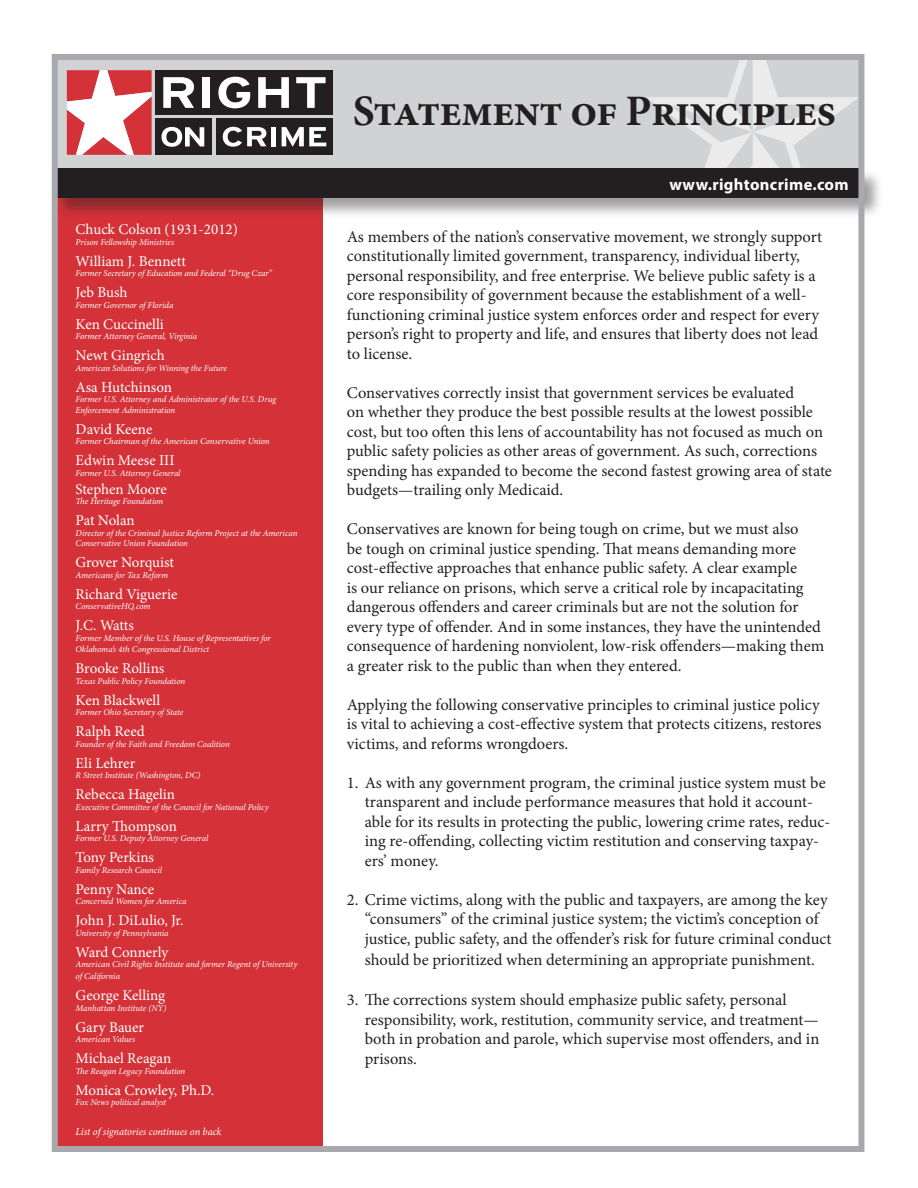
<style>
.page{position:relative;width:918px;height:1188px;background:#fff}
.page>*{position:absolute;margin:0;border:0;box-sizing:border-box;transform-origin:0 0}
.t1{font:700 43.5px "Minion Pro";letter-spacing:-.02em;color:#231f20}
.t2{font:16.5px/19.5px "Minion Pro";color:#231f20}
.t3{font:700 16.5px "Myriad Pro";letter-spacing:.02em;color:#fff}
.t4{font:15px "Minion Pro";color:#fff}
.t5{font:italic 10.5px "Minion Pro";letter-spacing:-.01em;color:#fff}
.t6{font:italic 9px/10.5px "Minion Pro";letter-spacing:-.01em;color:#fff}
</style>
<div class="page">
<div style="left:58px;top:58px;width:801px;height:111px;background:#d1d2d4"></div>
<div style="left:54px;top:198px;width:268px;height:949px;background:#d43238"></div>
<div style="left:156px;top:70px;width:177px;height:44px;background:#231f20"></div>
<div style="left:156px;top:118px;width:56px;height:37px;background:#231f20"></div>
<div style="left:216px;top:118px;width:117px;height:37px;background:#231f20"></div>
<svg style="left:67px;top:70px;width:85px;height:85px;background:#e79093"></svg>
<svg style="left:163px;top:77px;width:31px;height:31px"></svg>
<div style="left:203px;top:77px;width:7px;height:31px;background:#fff"></div>
<svg style="left:218px;top:77px;width:32px;height:31px"></svg>
<svg style="left:258px;top:77px;width:31px;height:31px"></svg>
<svg style="left:296px;top:77px;width:30px;height:31px"></svg>
<svg style="left:223px;top:127px;width:43px;height:20px"></svg>
<div style="left:271px;top:127px;width:5px;height:19px;background:#fff"></div>
<svg style="left:282px;top:127px;width:44px;height:20px"></svg>
<svg style="left:162px;top:127px;width:42px;height:20px"></svg>
<svg style="left:646px;top:61px;width:211px;height:108px"></svg>
<div style="left:54px;top:169px;width:829px;height:50px;background:#231f20;opacity:.43"></div>
<div style="left:54px;top:169px;width:808px;height:29px;background:#231f20"></div>
<div style="left:52px;top:54px;width:812px;height:1098px;border:6px solid #a8a9ad"></div>
<p class="t4" style="left:76px;top:219px;width:164px">Chuck Colson (1931-2012)</p>
<p class="t6" style="left:76px;top:236px;width:100px">Prison Fellowship Ministries</p>
<p class="t4" style="left:76px;top:251px;width:112px">William J. Bennett</p>
<p class="t6" style="left:76px;top:268px;width:198px">Former Secretary of Education and Federal “Drug Czar”</p>
<p class="t4" style="left:76px;top:282px;width:54px">Jeb Bush</p>
<p class="t6" style="left:76px;top:299px;width:99px">Former Governor of Florida</p>
<p class="t4" style="left:76px;top:314px;width:90px">Ken Cuccinelli</p>
<p class="t6" style="left:76px;top:331px;width:123px">Former Attorney General, Virginia</p>
<p class="t4" style="left:76px;top:345px;width:91px">Newt Gingrich</p>
<p class="t6" style="left:76px;top:362px;width:153px">American Solutions for Winning the Future</p>
<p class="t4" style="left:76px;top:377px;width:98px">Asa Hutchinson</p>
<p class="t6" style="left:76px;top:394px;width:202px">Former U.S. Attorney and Administrator of the U.S. Drug<br>Enforcement Administration</p>
<p class="t4" style="left:76px;top:419px;width:78px">David Keene</p>
<p class="t6" style="left:76px;top:436px;width:196px">Former Chairman of the American Conservative Union</p>
<p class="t4" style="left:76px;top:450px;width:100px">Edwin Meese III</p>
<p class="t6" style="left:76px;top:467px;width:106px">Former U.S. Attorney General</p>
<p class="t4" style="left:76px;top:479px;width:93px">Stephen Moore</p>
<p class="t6" style="left:76px;top:496px;width:89px">The Heritage Foundation</p>
<p class="t4" style="left:76px;top:510px;width:61px">Pat Nolan</p>
<p class="t6" style="left:76px;top:527px;width:223px">Director of the Criminal Justice Reform Project at the American<br>Conservative Union Foundation</p>
<p class="t4" style="left:76px;top:552px;width:100px">Grover Norquist</p>
<p class="t6" style="left:76px;top:569px;width:94px">Americans for Tax Reform</p>
<p class="t4" style="left:76px;top:584px;width:104px">Richard Viguerie</p>
<p class="t6" style="left:76px;top:601px;width:77px">ConservativeHQ.com</p>
<p class="t4" style="left:76px;top:615px;width:60px">J.C. Watts</p>
<p class="t6" style="left:76px;top:632px;width:197px;line-height:11.7px">Former Member of the U.S. House of Representatives for<br>Oklahoma’s 4th Congressional District</p>
<p class="t4" style="left:76px;top:658px;width:90px">Brooke Rollins</p>
<p class="t6" style="left:76px;top:676px;width:111px">Texas Public Policy Foundation</p>
<p class="t4" style="left:76px;top:690px;width:86px">Ken Blackwell</p>
<p class="t6" style="left:76px;top:707px;width:109px">Former Ohio Secretary of State</p>
<p class="t4" style="left:76px;top:721px;width:71px">Ralph Reed</p>
<p class="t6" style="left:76px;top:739px;width:156px">Founder of the Faith and Freedom Coalition</p>
<p class="t4" style="left:76px;top:753px;width:61px">Eli Lehrer</p>
<p class="t6" style="left:76px;top:770px;width:126px">R Street Institute (Washington, DC)</p>
<p class="t4" style="left:76px;top:784px;width:101px">Rebecca Hagelin</p>
<p class="t6" style="left:76px;top:802px;width:195px">Executive Committee of the Council for National Policy</p>
<p class="t4" style="left:76px;top:816px;width:103px">Larry Thompson</p>
<p class="t6" style="left:76px;top:833px;width:134px">Former U.S. Deputy Attorney General</p>
<p class="t4" style="left:76px;top:847px;width:80px">Tony Perkins</p>
<p class="t6" style="left:76px;top:865px;width:88px">Family Research Council</p>
<p class="t4" style="left:76px;top:879px;width:80px">Penny Nance</p>
<p class="t6" style="left:76px;top:896px;width:112px">Concerned Women for America</p>
<p class="t4" style="left:76px;top:910px;width:110px">John J. DiLulio, Jr.</p>
<p class="t6" style="left:76px;top:928px;width:95px">University of Pennsylvania</p>
<p class="t4" style="left:76px;top:942px;width:94px">Ward Connerly</p>
<p class="t6" style="left:76px;top:959px;width:223px;line-height:11.7px">American Civil Rights Institute and former Regent of University of California</p>
<p class="t4" style="left:76px;top:985px;width:91px">George Kelling</p>
<p class="t6" style="left:76px;top:1002px;width:92px">Manhattan Institute (NY)</p>
<p class="t4" style="left:76px;top:1017px;width:70px">Gary Bauer</p>
<p class="t6" style="left:76px;top:1034px;width:61px">American Values</p>
<p class="t4" style="left:76px;top:1048px;width:97px">Michael Reagan</p>
<p class="t6" style="left:76px;top:1065px;width:111px">The Reagan Legacy Foundation</p>
<p class="t4" style="left:76px;top:1080px;width:140px">Monica Crowley, Ph.D.</p>
<p class="t6" style="left:76px;top:1097px;width:92px">Fox News political analyst</p>
<p class="t5" style="left:76px;top:1125px;width:147px">List of signatories continues on back</p>
<p class="t1" style="left:353px;top:81px;width:485px">Statement of Principles</p>
<p class="t3" style="left:669px;top:173px;width:181px">www.rightoncrime.com</p>
<p class="t2" style="left:347px;top:227px;width:477px">As members of the nation’s conservative movement, we strongly support constitutionally limited government, transparency, individual liberty, personal responsibility, and free enterprise. We believe public safety is a core responsibility of government because the establishment of a well&shy;functioning criminal justice system enforces order and respect for every person’s right to property and life, and ensures that liberty does not lead to license.</p>
<p class="t2" style="left:347px;top:383px;width:487px">Conservatives correctly insist that government services be evaluated<br>on whether they produce the best possible results at the lowest possible cost, but too often this lens of accountability has not focused as much on public safety policies as other areas of government. As such, corrections spending has expanded to become the second fastest growing area of state budgets—trailing only Medicaid.</p>
<p class="t2" style="left:347px;top:519px;width:479px">Conservatives are known for being tough on crime, but we must also<br>be tough on criminal justice spending. That means demanding more cost-effective approaches that enhance public safety. A clear example<br>is our reliance on prisons, which serve a critical role by incapacitating dangerous offenders and career criminals but are not the solution for every type of offender. And in some instances, they have the unintended consequence of hardening nonviolent, low-risk offenders—making them a greater risk to the public than when they entered.</p>
<p class="t2" style="left:347px;top:695px;width:476px">Applying the following conservative principles to criminal justice policy is vital to achieving a cost-effective system that protects citizens, restores victims, and reforms wrongdoers.</p>
<p class="t2" style="left:365px;top:773px;width:467px;text-indent:-18px">1. As with any government program, the criminal justice system must be transparent and include performance measures that hold it account&shy;able for its results in protecting the public, lowering crime rates, reduc&shy;ing re-offending, collecting victim restitution and conserving taxpay&shy;ers’ money.</p>
<p class="t2" style="left:365px;top:890px;width:468px;text-indent:-18px">2. Crime victims, along with the public and taxpayers, are among the key “consumers” of the criminal justice system; the victim’s conception of justice, public safety, and the offender’s risk for future criminal conduct</p>
<p class="t2" style="left:365px;top:950px;width:452px">should be prioritized when determining an appropriate punishment.</p>
<p class="t2" style="left:365px;top:990px;width:456px;text-indent:-18px">3. The corrections system should emphasize public safety, personal responsibility, work, restitution, community service, and treatment— both in probation and parole, which supervise most offenders, and in prisons.</p>
</div>
